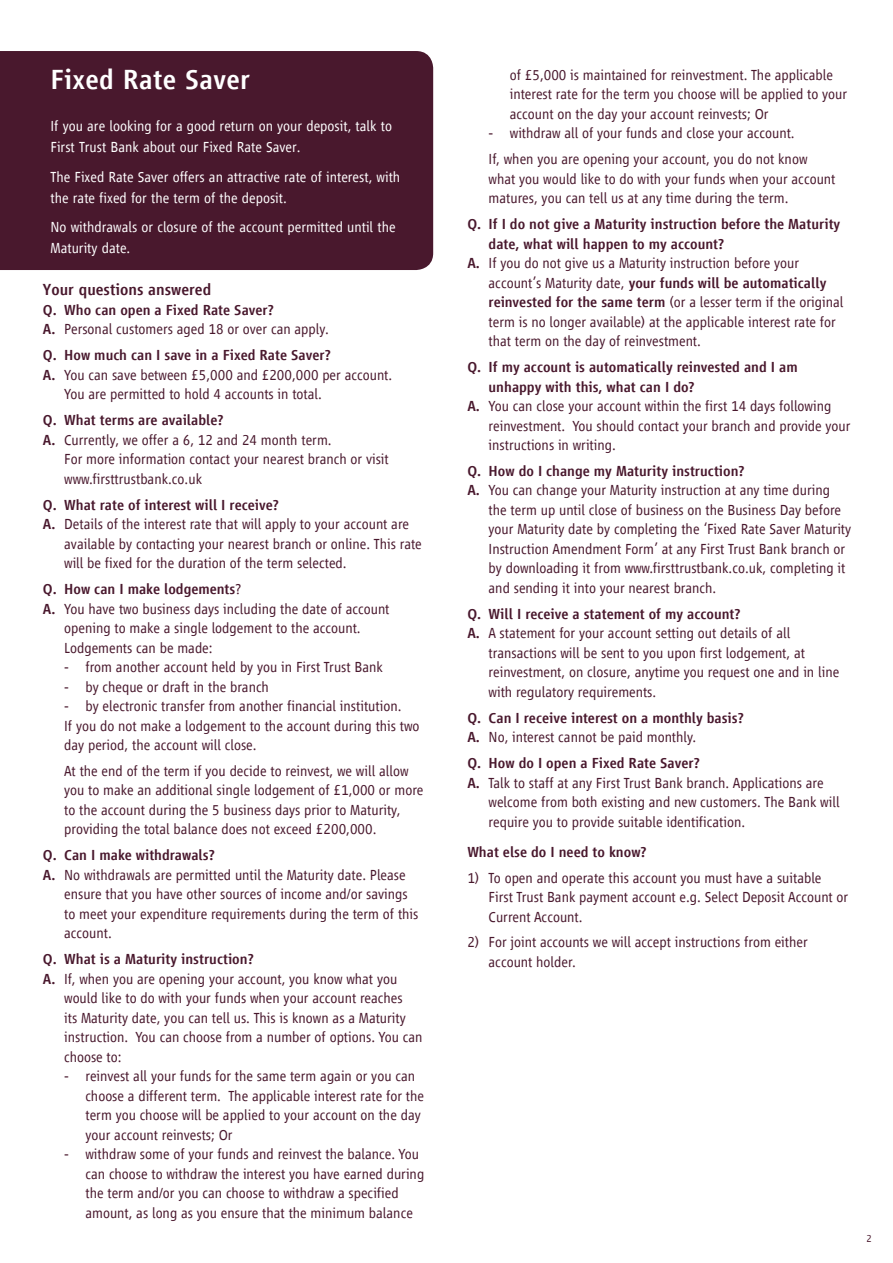
<style>
.page{position:relative;width:893px;height:1263px;background:#fff}
.page>*{position:absolute;margin:0;border:0;box-sizing:border-box;transform-origin:0 0}
.t1{font:500 28.5px "Vialog LT Com";letter-spacing:.01em;color:#fff}
.t2{font:500 16.5px "Vialog LT Com";color:#49182d}
.t3{font:300 15px/19.5px "Vialog LT Com";color:#49182d}
.t4{font:500 15px/19.5px "Vialog LT Com";color:#49182d}
.t5{font:300 15px/21px "Vialog LT Com";color:#fff}
.t6{font:300 10.5px "Vialog LT Com";color:#49182d}
.s1{font-weight:500}
.s2{font-weight:300}
</style>
<div class="page">
<div style="left:0;top:51px;width:433px;height:219px;background:#49182d"></div>
<h1 class="t1" style="left:51px;top:64px;width:201px">Fixed Rate Saver</h1>
<p class="t5" style="left:51px;top:116px;width:343px">If you are looking for a good return on your deposit, talk to<br>First Trust Bank about our Fixed Rate Saver.</p>
<p class="t5" style="left:51px;top:166px;width:351px">The Fixed Rate Saver offers an attractive rate of interest, with the rate fixed for the term of the deposit.</p>
<p class="t5" style="left:51px;top:217px;width:347px">No withdrawals or closure of the account permitted until the<br>Maturity date.</p>
<p class="t2" style="left:43px;top:281px;width:170px">Your questions answered</p>
<p class="t3" style="left:43px;top:300px;width:287px"><span class="s1">Q. Who can open a Fixed Rate Saver?<br>A.</span> Personal customers aged 18 or over can apply.</p>
<p class="t4" style="left:43px;top:346px;width:289px">Q. How much can I save in a Fixed Rate Saver?</p>
<p class="t3" style="left:43px;top:365px;width:351px"><span class="s1">A.</span> You can save between £5,000 and £200,000 per account.</p>
<p class="t3" style="left:64px;top:385px;width:259px">You are permitted to hold 4 accounts in total.</p>
<p class="t4" style="left:43px;top:411px;width:182px">Q. What terms are available?</p>
<p class="t3" style="left:43px;top:430px;width:290px"><span class="s1">A.</span> Currently, we offer a 6, 12 and 24 month term.</p>
<p class="t3" style="left:64px;top:450px;width:326px">For more information contact your nearest branch or visit</p>
<p class="t3" style="left:64px;top:469px;width:139px">www.firsttrustbank.co.uk</p>
<p class="t4" style="left:43px;top:495px;width:237px">Q. What rate of interest will I receive?</p>
<p class="t3" style="left:43px;top:514px;width:368px"><span class="s1">A.</span> Details of the interest rate that will apply to your account are</p>
<p class="t3" style="left:64px;top:534px;width:359px">available by contacting your nearest branch or online. This rate</p>
<p class="t3" style="left:64px;top:553px;width:284px">will be fixed for the duration of the term selected.</p>
<p class="t4" style="left:43px;top:579px;width:200px">Q. How can I make lodgements<span class="s2">?</span></p>
<p class="t3" style="left:43px;top:599px;width:348px"><span class="s1">A.</span> You have two business days including the date of account</p>
<p class="t3" style="left:64px;top:618px;width:298px">opening to make a single lodgement to the account.</p>
<p class="t3" style="left:64px;top:638px;width:150px">Lodgements can be made:</p>
<p class="t3" style="left:64px;top:657px;width:320px">- from another account held by you in First Trust Bank</p>
<p class="t3" style="left:64px;top:677px;width:206px">- by cheque or draft in the branch</p>
<p class="t3" style="left:64px;top:696px;width:357px">- by electronic transfer from another financial institution.<br>If you do not make a lodgement to the account during this two day period, the account will close.</p>
<p class="t3" style="left:64px;top:761px;width:361px">At the end of the term if you decide to reinvest, we will allow you to make an additional single lodgement of £1,000 or more to the account during the 5 business days prior to Maturity, providing the total balance does not exceed £200,000.</p>
<p class="t4" style="left:43px;top:846px;width:173px">Q. Can I make withdrawals?</p>
<p class="t3" style="left:43px;top:865px;width:364px"><span class="s1">A.</span> No withdrawals are permitted until the Maturity date. Please</p>
<p class="t3" style="left:64px;top:885px;width:345px">ensure that you have other sources of income and/or savings</p>
<p class="t3" style="left:64px;top:904px;width:356px">to meet your expenditure requirements during the term of this</p>
<p class="t3" style="left:64px;top:924px;width:49px">account.</p>
<p class="t4" style="left:43px;top:949px;width:212px">Q. What is a Maturity instruction?</p>
<p class="t3" style="left:43px;top:969px;width:356px"><span class="s1">A.</span> If, when you are opening your account, you know what you</p>
<p class="t3" style="left:64px;top:988px;width:340px">would like to do with your funds when your account reaches</p>
<p class="t3" style="left:64px;top:1008px;width:343px">its Maturity date, you can tell us. This is known as a Maturity</p>
<p class="t3" style="left:64px;top:1027px;width:360px">instruction. You can choose from a number of options. You can</p>
<p class="t3" style="left:64px;top:1047px;width:59px">choose to:</p>
<p class="t3" style="left:85px;top:1066px;width:340px;text-indent:-21px">- reinvest all your funds for the same term again or you can choose a different term. The applicable interest rate for the term you choose will be applied to your account on the day your account reinvests; Or</p>
<p class="t3" style="left:85px;top:1144px;width:340px;text-indent:-21px">- withdraw some of your funds and reinvest the balance. You can choose to withdraw the interest you have earned during the term and/or you can choose to withdraw a specified amount, as long as you ensure that the minimum balance</p>
<p class="t3" style="left:510px;top:65px;width:339px">of £5,000 is maintained for reinvestment. The applicable interest rate for the term you choose will be applied to your account on the day your account reinvests; Or</p>
<p class="t3" style="left:489px;top:121px;width:320px;line-height:25.8px">- withdraw all of your funds and close your account.<br>If, when you are opening your account, you do not know</p>
<p class="t3" style="left:489px;top:169px;width:348px">what you would like to do with your funds when your account matures, you can tell us at any time during the term.</p>
<p class="t4" style="left:467px;top:214px;width:374px">Q. If I do not give a Maturity instruction before the Maturity</p>
<p class="t4" style="left:489px;top:234px;width:237px">date, what will happen to my account?</p>
<p class="t3" style="left:467px;top:253px;width:333px"><span class="s1">A.</span> If you do not give us a Maturity instruction before your</p>
<p class="t4" style="left:489px;top:273px;width:339px"><span class="s2">account’s Maturity date,</span> your funds will be automatically</p>
<p class="t3" style="left:489px;top:292px;width:356px"><span class="s1">reinvested for the same term</span> (or a lesser term if the original</p>
<p class="t3" style="left:489px;top:312px;width:349px">term is no longer available) at the applicable interest rate for</p>
<p class="t3" style="left:489px;top:331px;width:214px">that term on the day of reinvestment.</p>
<p class="t4" style="left:467px;top:357px;width:332px">Q. If my account is automatically reinvested and I am</p>
<p class="t4" style="left:489px;top:377px;width:208px">unhappy with this, what can I do?</p>
<p class="t3" style="left:467px;top:396px;width:366px"><span class="s1">A.</span> You can close your account within the first 14 days following</p>
<p class="t3" style="left:489px;top:416px;width:364px">reinvestment. You should contact your branch and provide your</p>
<p class="t3" style="left:489px;top:435px;width:129px">instructions in writing.</p>
<p class="t4" style="left:467px;top:461px;width:279px">Q. How do I change my Maturity instruction?</p>
<p class="t3" style="left:467px;top:481px;width:364px"><span class="s1">A.</span> You can change your Maturity instruction at any time during</p>
<p class="t3" style="left:489px;top:500px;width:354px">the term up until close of business on the Business Day before</p>
<p class="t3" style="left:489px;top:520px;width:364px">your Maturity date by completing the ‘Fixed Rate Saver Maturity</p>
<p class="t3" style="left:489px;top:539px;width:358px">Instruction Amendment Form’ at any First Trust Bank branch or</p>
<p class="t3" style="left:489px;top:559px;width:358px">by downloading it from www.firsttrustbank.co.uk, completing it</p>
<p class="t3" style="left:489px;top:578px;width:229px">and sending it into your nearest branch.</p>
<p class="t4" style="left:467px;top:604px;width:275px">Q. Will I receive a statement of my account?</p>
<p class="t3" style="left:467px;top:624px;width:324px"><span class="s1">A.</span> A statement for your account setting out details of all</p>
<p class="t3" style="left:489px;top:643px;width:318px">transactions will be sent to you upon first lodgement, at</p>
<p class="t3" style="left:489px;top:663px;width:352px">reinvestment, on closure, anytime you request one and in line</p>
<p class="t3" style="left:489px;top:682px;width:169px">with regulatory requirements.</p>
<p class="t4" style="left:467px;top:708px;width:278px">Q. Can I receive interest on a monthly basis?<br>A. <span class="s2">No, interest cannot be paid monthly.</span></p>
<p class="t4" style="left:467px;top:753px;width:234px">Q. How do I open a Fixed Rate Saver?</p>
<p class="t3" style="left:467px;top:773px;width:358px"><span class="s1">A.</span> Talk to staff at any First Trust Bank branch. Applications are</p>
<p class="t3" style="left:489px;top:792px;width:352px">welcome from both existing and new customers. The Bank will</p>
<p class="t3" style="left:489px;top:812px;width:258px">require you to provide suitable identification.</p>
<p class="t4" style="left:467px;top:842px;width:181px">What else do I need to know?</p>
<p class="t3" style="left:489px;top:868px;width:361px;text-indent:-21px">1) To open and operate this account you must have a suitable<br>First Trust Bank payment account e.g. Select Deposit Account or<br>Current Account.</p>
<p class="t3" style="left:489px;top:933px;width:321px;text-indent:-21px">2) For joint accounts we will accept instructions from either account holder.</p>
<p class="t6" style="left:866px;top:1232px;width:7px">2</p>
</div>
